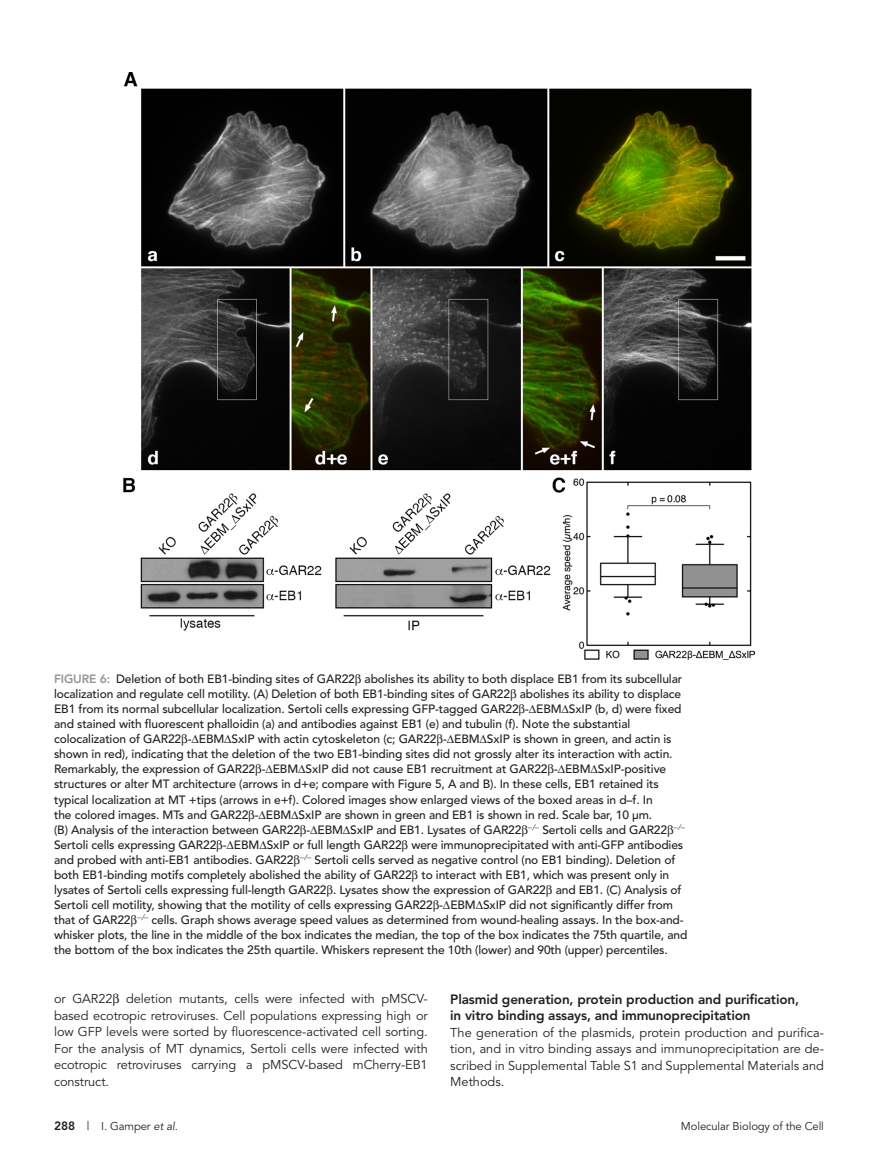
<style>
.page{position:relative;width:878px;height:1175px;background:#fff}
.page>*{position:absolute;margin:0;border:0;box-sizing:border-box;transform-origin:0 0}
.t1{font:800 13.5px/16.5px "Avenir";letter-spacing:-.01em;color:#231f20}
.Para{font:12.75px/16.5px "Avenir";letter-spacing:-.005em;color:#231f20;text-align:justify}
.ParaFL{font:12.75px/16.5px "Avenir";color:#231f20;text-align:justify}
.FigCaption_35_5p{font:500 12px/15px "Avenir";letter-spacing:-.01em;color:#231f20}
.t2{font:11.25px "Avenir";letter-spacing:-.01em;color:#231f20}
.s1{font-weight:800;color:#939598}
.s2{font-weight:800;font-size:12px}
.s3{font-size:12px}
.s4{font-style:italic}
</style>
<div class="page">
<img style="left:124px;top:72px;width:630px;height:587px">
<p class="FigCaption_35_5p" style="left:54px;top:672px;width:634px"><span class="s1">FIGURE 6:</span> Deletion of both EB1-binding sites of GAR22 abolishes its ability to both displace EB1 from its subcellular localization and regulate cell motility. (A) Deletion of both EB1-binding sites of GAR22 abolishes its ability to displace EB1 from its normal subcellular localization. Sertoli cells expressing GFP-tagged GAR22 - EBM SxIP (b, d) were fixed and stained with fluorescent phalloidin (a) and antibodies against EB1 (e) and tubulin (f). Note the substantial colocalization of GAR22 - EBM SxIP with actin cytoskeleton (c; GAR22 - EBM SxIP is shown in green, and actin is shown in red), indicating that the deletion of the two EB1-binding sites did not grossly alter its interaction with actin.<br>Remarkably, the expression of GAR22 - EBM SxIP did not cause EB1 recruitment at GAR22 - EBM SxIP-positive structures or alter MT architecture (arrows in d+e; compare with Figure 5, A and B). In these cells, EB1 retained its typical localization at MT +tips (arrows in e+f). Colored images show enlarged views of the boxed areas in d–f. In<br>the colored images. MTs and GAR22 - EBM SxIP are shown in green and EB1 is shown in red. Scale bar, 10 μm.<br>(B) Analysis of the interaction between GAR22 - EBM SxIP and EB1. Lysates of GAR22 −<sup>/</sup>− Sertoli cells and GAR22 −<sup>/</sup>− Sertoli cells expressing GAR22 - EBM SxIP or full length GAR22 were immunoprecipitated with anti-GFP antibodies and probed with anti-EB1 antibodies. GAR22 −<sup>/</sup>− Sertoli cells served as negative control (no EB1 binding). Deletion of both EB1-binding motifs completely abolished the ability of GAR22 to interact with EB1, which was present only in lysates of Sertoli cells expressing full-length GAR22 . Lysates show the expression of GAR22 and EB1. (C) Analysis of Sertoli cell motility, showing that the motility of cells expressing GAR22 - EBM SxIP did not significantly differ from that of GAR22 −<sup>/</sup>− cells. Graph shows average speed values as determined from wound-healing assays. In the box-and&shy;whisker plots, the line in the middle of the box indicates the median, the top of the box indicates the 75th quartile, and the bottom of the box indicates the 25th quartile. Whiskers represent the 10th (lower) and 90th (upper) percentiles.</p>
<p class="Para" style="left:54px;top:991px;width:375px">or GAR22 deletion mutants, cells were infected with pMSCV&shy;based ecotropic retroviruses. Cell populations expressing high or low GFP levels were sorted by fluorescence-activated cell sorting.<br>For the analysis of MT dynamics, Sertoli cells were infected with ecotropic retroviruses carrying a pMSCV-based mCherry-EB1 construct.</p>
<h2 class="t1" style="left:450px;top:990px;width:350px">Plasmid generation, protein production and purification, in vitro binding assays, and immunoprecipitation</h2>
<p class="ParaFL" style="left:450px;top:1024px;width:375px">The generation of the plasmids, protein production and purifica&shy;tion, and in vitro binding assays and immunoprecipitation are de&shy;scribed in Supplemental Table S1 and Supplemental Materials and Methods.</p>
<p class="t2" style="left:54px;top:1119px;width:125px"><span class="s2">288</span> <span class="s3">|</span> I. Gamper <span class="s4">et al</span>.</p>
<p class="t2" style="left:681px;top:1119px;width:144px">Molecular Biology of the Cell</p>
</div>
